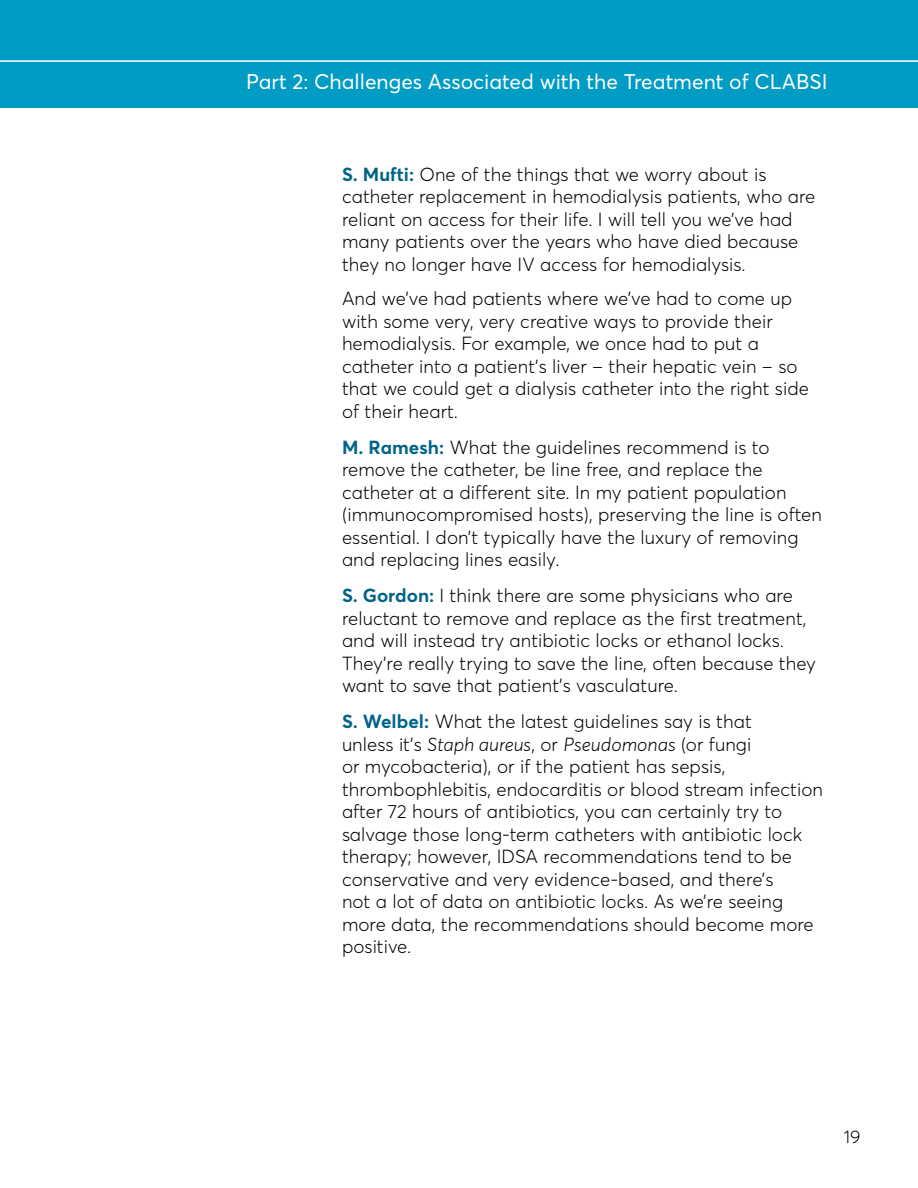
<style>
.page{position:relative;width:918px;height:1188px;background:#fff}
.page>*{position:absolute;margin:0;border:0;box-sizing:border-box;transform-origin:0 0}
.t1{font:21px "Averta";color:#fff}
.t2{font:300 18.75px/22.5px "Averta";letter-spacing:.005em;color:#000}
.t3{font:300 18px "Averta";color:#000}
.s1{font-weight:700;color:#006488}
.s2{font-style:italic}
</style>
<div class="page">
<div style="left:0;top:0;width:918px;height:108px;background:#009cc4"></div>
<hr style="left:0;top:60px;width:918px;height:2px;background:#fff">
<p class="t1" style="left:246px;top:68px;width:583px">Part 2: Challenges Associated with the Treatment of CLABSI</p>
<p class="t2" style="left:342px;top:163px;width:475px"><span class="s1">S. Mufti:</span> One of the things that we worry about is catheter replacement in hemodialysis patients, who are reliant on access for their life. I will tell you we’ve had many patients over the years who have died because they no longer have IV access for hemodialysis.</p>
<p class="t2" style="left:342px;top:288px;width:469px">And we’ve had patients where we’ve had to come up with some very, very creative ways to provide their hemodialysis. For example, we once had to put a catheter into a patient’s liver – their hepatic vein – so that we could get a dialysis catheter into the right side of their heart.</p>
<p class="t2" style="left:342px;top:436px;width:482px"><span class="s1">M. Ramesh:</span> What the guidelines recommend is to remove the catheter, be line free, and replace the catheter at a different site. In my patient population (immunocompromised hosts), preserving the line is often essential. I don’t typically have the luxury of removing and replacing lines easily.</p>
<p class="t2" style="left:342px;top:585px;width:476px"><span class="s1">S. Gordon:</span> I think there are some physicians who are reluctant to remove and replace as the first treatment, and will instead try antibiotic locks or ethanol locks.<br>They’re really trying to save the line, often because they want to save that patient’s vasculature.</p>
<p class="t2" style="left:342px;top:711px;width:482px"><span class="s1">S. Welbel:</span> What the latest guidelines say is that<br>unless it’s <span class="s2">Staph aureus</span>, or <span class="s2">Pseudomonas</span> (or fungi<br>or mycobacteria), or if the patient has sepsis, thrombophlebitis, endocarditis or blood stream infection after 72 hours of antibiotics, you can certainly try to salvage those long-term catheters with antibiotic lock therapy; however, IDSA recommendations tend to be conservative and very evidence-based, and there’s<br>not a lot of data on antibiotic locks. As we’re seeing more data, the recommendations should become more positive.</p>
<p class="t3" style="left:844px;top:1125px;width:18px">19</p>
</div>
